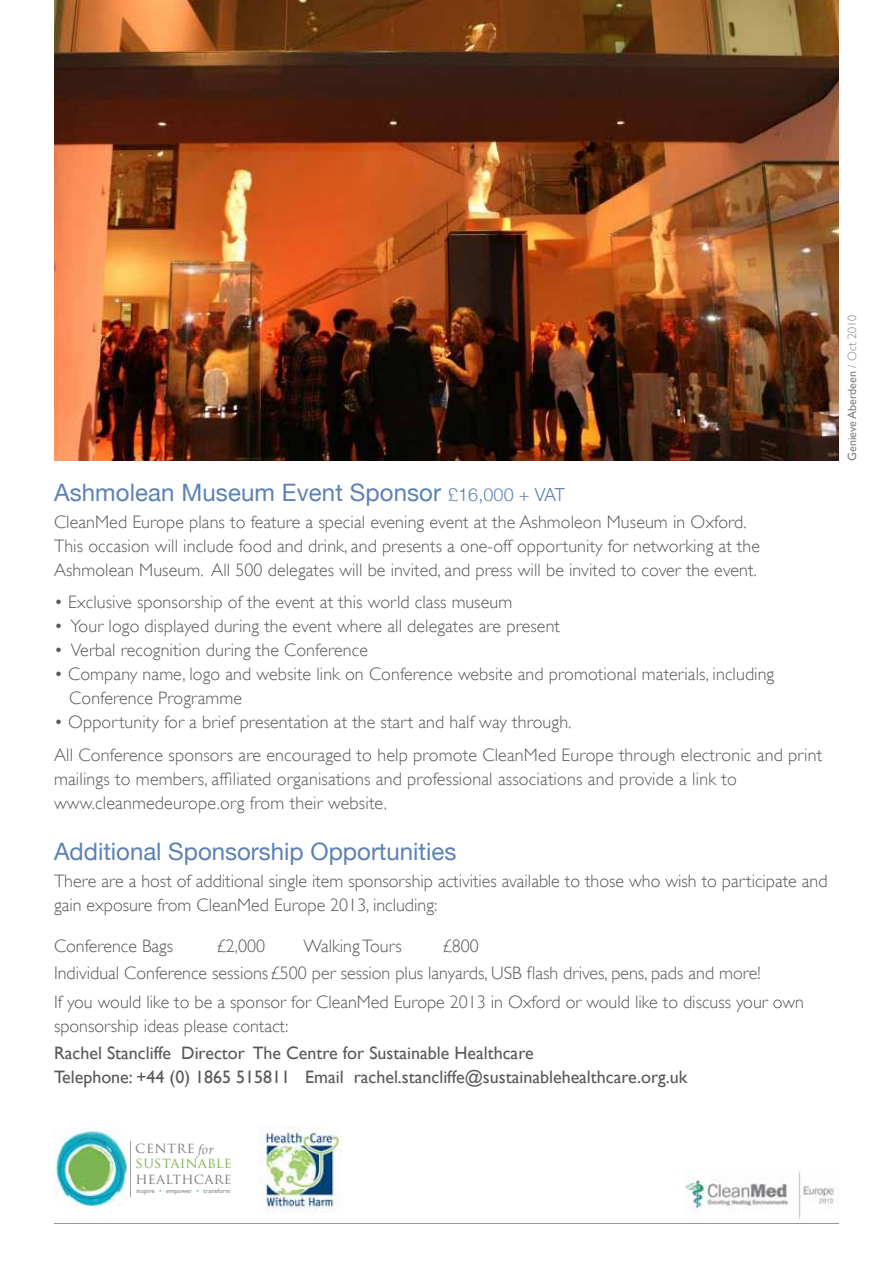
<style>
.page{position:relative;width:893px;height:1263px;background:#fff}
.page>*{position:absolute;margin:0;border:0;box-sizing:border-box;transform-origin:0 0}
.t1{font:24px "Helvetica Neue";color:#5c81b4}
.t2{font:300 18px/24px "Gill Sans";letter-spacing:.005em;color:#58595b}
.t3{font:18px/24px "Gill Sans";color:#58595b}
.t4{font:14.55px "Trajan Pro";letter-spacing:.02em;color:#7f7f7f}
.t5{font:14.55px "Trajan Pro";letter-spacing:.02em;color:#7db552}
.t6{font:12px "Gill Sans";color:#808285}
.t7{font:6.45px "Gill Sans";letter-spacing:.025em;color:#7f7f7f}
.s1{font-weight:300;font-size:18px}
.s2{font-weight:300}
.s3{font-family:"Palatino";font-style:italic;font-size:13.2px}
.s4{font-weight:300;color:#06b0d1}
.s5{font-weight:300;color:#04b1d1}
</style>
<div class="page">
<img style="left:684px;top:1171px;width:153px;height:49px">
<hr style="left:54px;top:1223px;width:785px;height:1px;background:#939598">
<img style="left:54px;top:0;width:785px;height:461px">
<hr style="left:130px;top:1141px;width:1px;height:56px;background:#000">
<img style="left:54px;top:1129px;width:76px;height:77px">
<img style="left:259px;top:1126px;width:82px;height:86px">
<h1 class="t1" style="left:54px;top:478px;width:512px">Ashmolean Museum Event Sponsor <span class="s1">£16,000 + VAT</span></h1>
<p class="t2" style="left:54px;top:510px;width:707px">CleanMed Europe plans to feature a special evening event at the Ashmoleon Museum in Oxford.<br>This occasion will include food and drink, and presents a one-off opportunity for networking at the<br>Ashmolean Museum. All 500 delegates will be invited, and press will be invited to cover the event.</p>
<p class="t2" style="left:54px;top:590px;width:460px">• Exclusive sponsorship of the event at this world class museum</p>
<p class="t2" style="left:54px;top:614px;width:507px">• Your logo displayed during the event where all delegates are present</p>
<p class="t2" style="left:54px;top:638px;width:315px">• Verbal recognition during the Conference</p>
<p class="t2" style="left:69px;top:662px;width:706px;text-indent:-15px">• Company name, logo and website link on Conference website and promotional materials, including<br>Conference Programme</p>
<p class="t2" style="left:54px;top:706px;width:770px;line-height:32.5px">• Opportunity for a brief presentation at the start and half way through.<br>All Conference sponsors are encouraged to help promote CleanMed Europe through electronic and print</p>
<p class="t2" style="left:54px;top:767px;width:684px">mailings to members, affiliated organisations and professional associations and provide a link to www.cleanmedeurope.org from their website.</p>
<h1 class="t1" style="left:54px;top:837px;width:404px">Additional Sponsorship Opportunities</h1>
<p class="t2" style="left:54px;top:869px;width:775px">There are a host of additional single item sponsorship activities available to those who wish to participate and gain exposure from CleanMed Europe 2013, including:</p>
<p class="t2" style="left:54px;top:934px;width:121px">Conference Bags</p>
<p class="t2" style="left:216px;top:934px;width:51px">£2,000</p>
<p class="t2" style="left:303px;top:934px;width:100px">Walking Tours</p>
<p class="t2" style="left:54px;top:932px;width:708px;line-height:27px;text-indent:388px">£800<br>Individual Conference sessions£500 per session plus lanyards, USB flash drives, pens, pads and more!</p>
<p class="t2" style="left:54px;top:990px;width:751px">If you would like to be a sponsor for CleanMed Europe 2013 in Oxford or would like to discuss your own sponsorship ideas please contact:</p>
<p class="t3" style="left:54px;top:1041px;width:635px">Rachel Stancliffe Director The Centre for Sustainable Healthcare<br>Telephone: +44 (0) 1865 515811 Email rachel.stancliffe@sustainablehealthcare.org.uk</p>
<p class="t6" style="left:845px;top:461px;width:147px;rotate:-90deg">Genieve Aberdeen <span class="s2">/ Oct 2010</span></p>
<p class="t4" style="left:135px;top:1139px;width:80px">CENTRE <span class="s3">for</span></p>
<p class="t7" style="left:136px;top:1187px;width:96px">inspire <span class="s4">•</span> empower <span class="s5">•</span> transform</p>
<p class="t5" style="left:135px;top:1154px;width:98px">SUSTAINABLE</p>
<p class="t4" style="left:136px;top:1169px;width:98px">HEALTHCARE</p>
</div>
